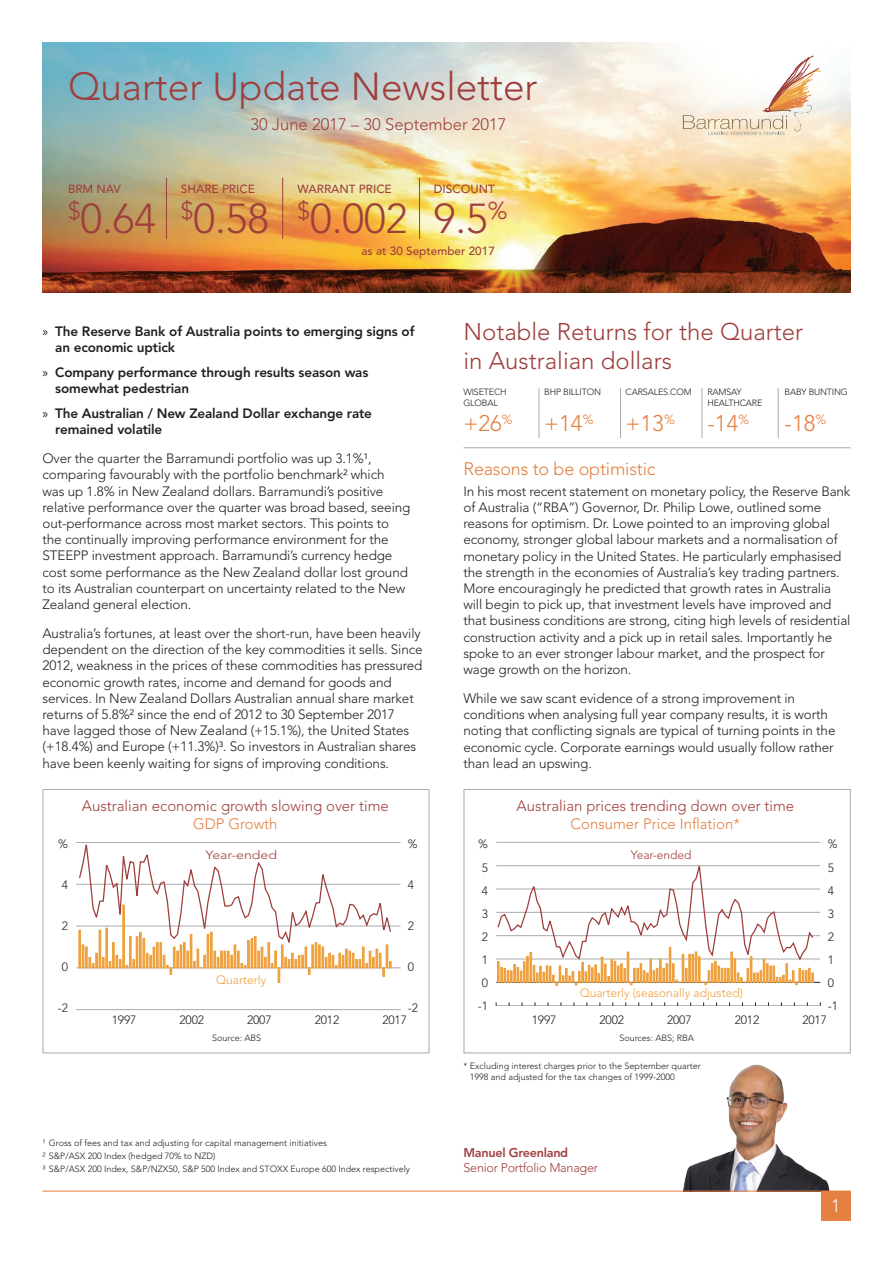
<style>
.page{position:relative;width:893px;height:1263px;background:#fff}
.page>*{position:absolute;margin:0;border:0;box-sizing:border-box;transform-origin:0 0}
.t1{font:300 41.55px "Avenir";color:#9e3f3d}
.t2{font:300 38.7px "Avenir";color:#9e3f3d}
.t3{font:300 24px/28.8px "Avenir";color:#9e3f3d}
.t4{font:300 22.5px "Avenir";color:#e48040}
.t5{font:300 18px "Avenir";letter-spacing:-.01em;color:#e48040}
.t6{font:300 18px "Avenir";color:#fff}
.t7{font:300 16.65px "Avenir";color:#9e3f3d}
.t8{font:300 15px "Avenir";color:#9e3f3d}
.t9{font:300 15px "Avenir";color:#e48040}
.t10{font:300 13.5px/16.2px "Avenir";letter-spacing:-.01em;color:#231f20}
.t11{font:800 13.5px/16.2px "Avenir";letter-spacing:-.01em;color:#231f20}
.t12{font:300 12.6px "Avenir";letter-spacing:-.02em;color:#9e3f3d}
.t13{font:800 12.6px "Avenir";letter-spacing:-.02em;color:#9e3f3d}
.t14{font:300 12px/23.1px "Avenir";letter-spacing:-.01em;color:#231f20;text-align:center}
.t15{font:300 12px "Avenir";color:#eea13e}
.t16{font:300 12px "Avenir";color:#9e3f3d;scale:1.18 1}
.t17{font:300 12px "Avenir";color:#9e3f3d}
.t18{font:500 11.7px "Avenir";color:#9e3f3d}
.t19{font:300 9px/12.9px "Avenir";color:#231f20}
.t20{font:300 9px/10.8px "Avenir";letter-spacing:-.02em;color:#231f20}
.s1{font-family:"Myriad Pro";font-weight:400}
</style>
<div class="page">
<img style="left:658px;top:1053px;width:192px;height:138px">
<img style="left:43px;top:43px;width:807px;height:249px">
<svg style="left:683px;top:56px;width:138px;height:79px"></svg>
<hr style="left:539px;top:388px;width:1px;height:50px;background:#a8a9ad">
<hr style="left:463px;top:447px;width:387px;height:1px;background:#a8a9ad">
<hr style="left:620px;top:388px;width:1px;height:50px;background:#a8a9ad">
<hr style="left:702px;top:388px;width:1px;height:50px;background:#a8a9ad">
<hr style="left:778px;top:388px;width:1px;height:50px;background:#a8a9ad">
<hr style="left:166px;top:178px;width:1px;height:61px;background:#9e3f3d">
<hr style="left:419px;top:178px;width:1px;height:61px;background:#9e3f3d">
<hr style="left:282px;top:178px;width:1px;height:61px;background:#9e3f3d">
<div style="left:43px;top:789px;width:386px;height:264px;border:1px solid #a8a9ad"></div>
<hr style="left:76px;top:1009px;width:324px;height:1px;background:#a8a9ad">
<hr style="left:76px;top:967px;width:324px;height:1px;background:#a8a9ad">
<hr style="left:76px;top:926px;width:324px;height:1px;background:#a8a9ad">
<hr style="left:76px;top:884px;width:324px;height:1px;background:#a8a9ad">
<hr style="left:76px;top:842px;width:324px;height:1px;background:#a8a9ad">
<svg style="left:78px;top:844px;width:314px;height:138px"></svg>
<hr style="left:43px;top:1191px;width:807px;height:1px;background:#e48040">
<div style="left:821px;top:1191px;width:29px;height:29px;background:#e48040"></div>
<div style="left:463px;top:789px;width:388px;height:264px;border:1px solid #a8a9ad"></div>
<hr style="left:496px;top:1005px;width:324px;height:1px;background:#a7a9a9">
<hr style="left:496px;top:982px;width:324px;height:1px;background:#231f20">
<hr style="left:496px;top:959px;width:324px;height:1px;background:#a7a9a9">
<hr style="left:496px;top:935px;width:324px;height:1px;background:#a7a9a9">
<hr style="left:496px;top:912px;width:324px;height:1px;background:#a7a9a9">
<hr style="left:496px;top:889px;width:324px;height:1px;background:#a7a9a9">
<hr style="left:496px;top:865px;width:324px;height:1px;background:#a7a9a9">
<hr style="left:496px;top:842px;width:324px;height:1px;background:#a7a9a9">
<svg style="left:496px;top:865px;width:319px;height:120px"></svg>
<h2 class="t2" style="left:68px;top:64px;width:471px">Quarter Update Newsletter</h2>
<p class="t7" style="left:250px;top:114px;width:258px">30 June 2017 – 30 September 2017</p>
<p class="t18" style="left:68px;top:182px;width:55px">BRM NAV</p>
<h1 class="t1" style="left:68px;top:195px;width:90px"><sup>$</sup>0.64</h1>
<p class="t18" style="left:181px;top:182px;width:76px">SHARE PRICE</p>
<h1 class="t1" style="left:181px;top:195px;width:90px"><sup>$</sup>0.58</h1>
<p class="t18" style="left:434px;top:182px;width:63px">DISCOUNT</p>
<h1 class="t1" style="left:434px;top:195px;width:75px">9.5<sup>%</sup></h1>
<p class="t18" style="left:361px;top:244px;width:135px">as at 30 September 2017</p>
<p class="t18" style="left:298px;top:182px;width:96px">WARRANT PRICE</p>
<h1 class="t1" style="left:298px;top:195px;width:111px"><sup>$</sup>0.002</h1>
<p class="t11" style="left:55px;top:324px;width:361px;text-indent:-13px"><span class="s1">»</span> The Reserve Bank of Australia points to emerging signs of an economic uptick</p>
<p class="t11" style="left:55px;top:364px;width:315px;text-indent:-13px"><span class="s1">»</span> Company performance through results season was somewhat pedestrian</p>
<p class="t11" style="left:55px;top:405px;width:318px;text-indent:-13px"><span class="s1">»</span> The Australian / New Zealand Dollar exchange rate remained volatile</p>
<p class="t10" style="left:43px;top:451px;width:369px">Over the quarter the Barramundi portfolio was up 3.1%¹, comparing favourably with the portfolio benchmark² which<br>was up 1.8% in New Zealand dollars. Barramundi’s positive relative performance over the quarter was broad based, seeing out-performance across most market sectors. This points to the continually improving performance environment for the STEEPP investment approach. Barramundi’s currency hedge cost some performance as the New Zealand dollar lost ground to its Australian counterpart on uncertainty related to the New Zealand general election.</p>
<p class="t10" style="left:43px;top:625px;width:382px">Australia’s fortunes, at least over the short-run, have been heavily dependent on the direction of the key commodities it sells. Since 2012, weakness in the prices of these commodities has pressured economic growth rates, income and demand for goods and services. In New Zealand Dollars Australian annual share market returns of 5.8%² since the end of 2012 to 30 September 2017 have lagged those of New Zealand (+15.1%), the United States (+18.4%) and Europe (+11.3%)³. So investors in Australian shares have been keenly waiting for signs of improving conditions.</p>
<p class="t14" style="left:58px;top:833px;width:11px">%</p>
<p class="t14" style="left:62px;top:874px;width:8px">4</p>
<p class="t14" style="left:62px;top:915px;width:8px">2</p>
<p class="t14" style="left:62px;top:956px;width:8px">0</p>
<p class="t14" style="left:58px;top:996px;width:12px">-2</p>
<p class="t8" style="left:82px;top:796px;width:309px">Australian economic growth slowing over time</p>
<p class="t9" style="left:193px;top:814px;width:86px">GDP Growth</p>
<p class="t16" style="left:206px;top:848px;width:62px">Year-ended</p>
<p class="t15" style="left:216px;top:973px;width:52px">Quarterly</p>
<p class="t14" style="left:408px;top:833px;width:11px">%</p>
<p class="t14" style="left:408px;top:874px;width:8px">4</p>
<p class="t14" style="left:408px;top:915px;width:8px">2</p>
<p class="t14" style="left:408px;top:956px;width:8px">0</p>
<p class="t14" style="left:408px;top:996px;width:12px">-2</p>
<p class="t14" style="left:112px;top:1009px;width:26px">1997</p>
<p class="t14" style="left:179px;top:1009px;width:26px">2002</p>
<p class="t14" style="left:247px;top:1009px;width:26px">2007</p>
<p class="t14" style="left:315px;top:1009px;width:26px">2012</p>
<p class="t14" style="left:382px;top:1009px;width:26px">2017</p>
<p class="t19" style="left:212px;top:1031px;width:51px">Source: ABS</p>
<p class="t19" style="left:43px;top:1137px;width:369px">¹ Gross of fees and tax and adjusting for capital management initiatives<br>² S&amp;P/ASX 200 Index (hedged 70% to NZD)<br>³ S&amp;P/ASX 200 Index, S&amp;P/NZX50, S&amp;P 500 Index and STOXX Europe 600 Index respectively</p>
<h3 class="t3" style="left:463px;top:317px;width:341px">Notable Returns for the Quarter in Australian dollars</h3>
<p class="t20" style="left:463px;top:386px;width:45px">WISETECH<br>GLOBAL</p>
<h3 class="t4" style="left:463px;top:410px;width:51px">+26<sup>%</sup></h3>
<p class="t20" style="left:544px;top:386px;width:58px">BHP BILLITON</p>
<h3 class="t4" style="left:544px;top:410px;width:51px">+14<sup>%</sup></h3>
<p class="t20" style="left:626px;top:386px;width:68px">CARSALES.COM</p>
<h3 class="t4" style="left:626px;top:410px;width:51px">+13<sup>%</sup></h3>
<p class="t20" style="left:707px;top:386px;width:56px">RAMSAY<br>HEALTHCARE</p>
<h3 class="t4" style="left:707px;top:410px;width:43px">-14<sup>%</sup></h3>
<p class="t20" style="left:784px;top:386px;width:65px">BABY BUNTING</p>
<h3 class="t4" style="left:784px;top:410px;width:43px">-18<sup>%</sup></h3>
<h3 class="t5" style="left:463px;top:458px;width:193px">Reasons to be optimistic</h3>
<p class="t10" style="left:463px;top:483px;width:388px">In his most recent statement on monetary policy, the Reserve Bank of Australia (“RBA”) Governor, Dr. Philip Lowe, outlined some reasons for optimism. Dr. Lowe pointed to an improving global economy, stronger global labour markets and a normalisation of monetary policy in the United States. He particularly emphasised the strength in the economies of Australia’s key trading partners.<br>More encouragingly he predicted that growth rates in Australia will begin to pick up, that investment levels have improved and that business conditions are strong, citing high levels of residential construction activity and a pick up in retail sales. Importantly he spoke to an ever stronger labour market, and the prospect for wage growth on the horizon.</p>
<p class="t10" style="left:463px;top:690px;width:373px">While we saw scant evidence of a strong improvement in conditions when analysing full year company results, it is worth noting that conflicting signals are typical of turning points in the economic cycle. Corporate earnings would usually follow rather than lead an upswing.</p>
<p class="t14" style="left:478px;top:833px;width:12px">%<br>5<br>4<br>3<br>2<br>1<br>0 -1</p>
<p class="t8" style="left:516px;top:796px;width:279px">Australian prices trending down over time</p>
<p class="t9" style="left:571px;top:814px;width:171px">Consumer Price Inflation*</p>
<p class="t17" style="left:631px;top:848px;width:62px">Year-ended</p>
<p class="t15" style="left:580px;top:986px;width:165px">Quarterly (seasonally adjusted)</p>
<p class="t14" style="left:828px;top:833px;width:12px;text-align:left">%<br>5<br>4<br>3<br>2<br>1<br>0 -1</p>
<p class="t14" style="left:532px;top:1009px;width:26px">1997</p>
<p class="t14" style="left:599px;top:1009px;width:26px">2002</p>
<p class="t14" style="left:667px;top:1009px;width:26px">2007</p>
<p class="t14" style="left:735px;top:1009px;width:26px">2012</p>
<p class="t14" style="left:802px;top:1009px;width:26px">2017</p>
<p class="t19" style="left:619px;top:1031px;width:76px">Sources: ABS; RBA</p>
<p class="t19" style="left:470px;top:1061px;width:232px;line-height:10.8px;text-indent:-6px">* Excluding interest charges prior to the September quarter<br>1998 and adjusted for the tax changes of 1999-2000</p>
<p class="t13" style="left:463px;top:1145px;width:106px">Manuel Greenland</p>
<p class="t12" style="left:463px;top:1160px;width:136px">Senior Portfolio Manager</p>
<h3 class="t6" style="left:831px;top:1195px;width:11px">1</h3>
</div>
